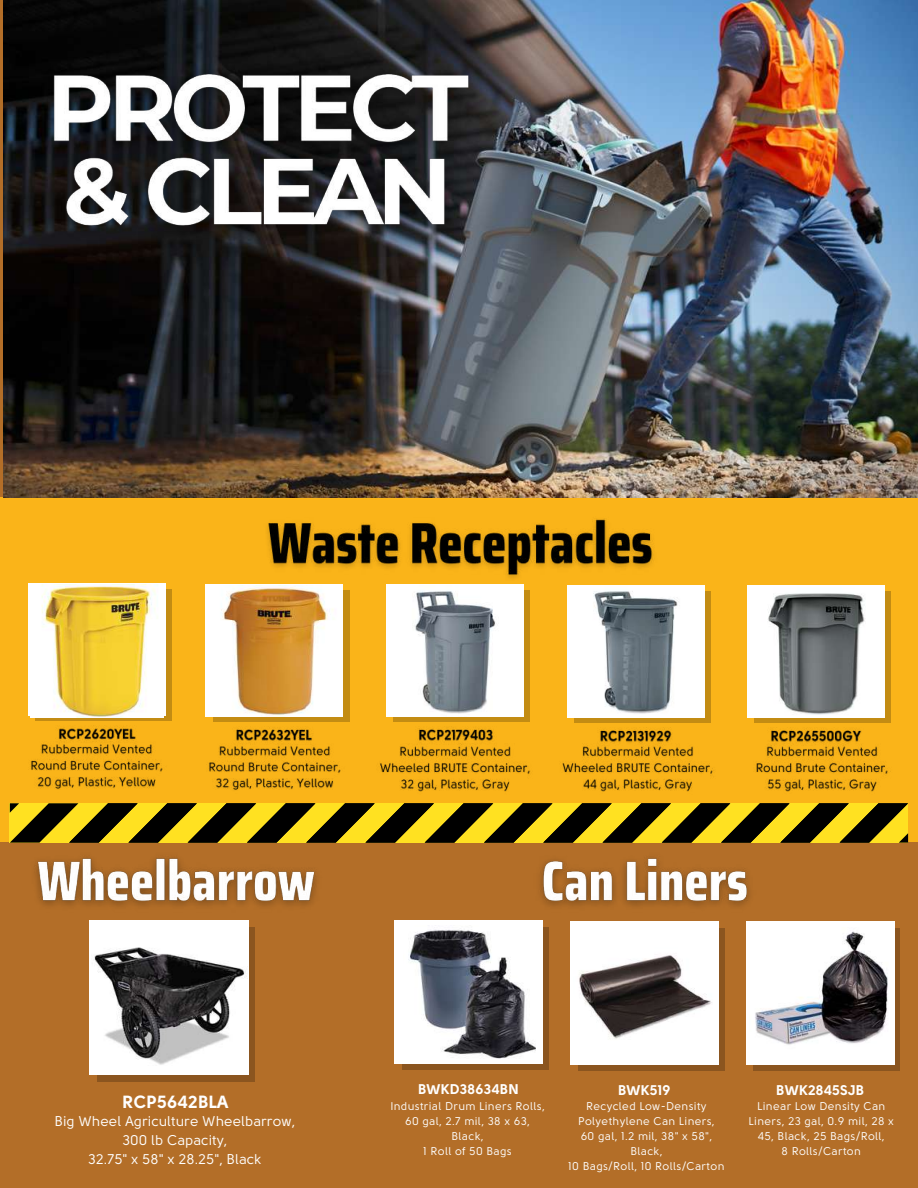
<style>
.page{position:relative;width:918px;height:1188px;background:#b36e28}
.page>*{position:absolute;margin:0;border:0;box-sizing:border-box;transform-origin:0 0}
.t1{font:700 17.7px "Solomon Sans";color:#fff}
.t2{font:14.1px/19.2px "Solomon Sans";color:#fff;text-align:center}
.t3{font:700 13.95px "Solomon Sans";color:#fff}
.t4{font:11.25px/15px "Solomon Sans";letter-spacing:.025em;color:#fff;text-align:center}
</style>
<div class="page">
<div style="left:0;top:497px;width:918px;height:344px;background:#fab419"></div>
<div style="left:394px;top:591px;width:136px;height:131px;background:#c38c13"></div>
<div style="left:387px;top:585px;width:137px;height:132px;background:#fff"></div>
<svg style="left:574px;top:591px;width:136px;height:132px"></svg>
<div style="left:567px;top:585px;width:137px;height:133px;background:#fff"></div>
<svg style="left:36px;top:589px;width:136px;height:132px"></svg>
<div style="left:28px;top:584px;width:138px;height:132px;background:#fff"></div>
<div style="left:213px;top:591px;width:136px;height:131px;background:#c38c13"></div>
<div style="left:206px;top:585px;width:137px;height:132px;background:#fff"></div>
<svg style="left:754px;top:591px;width:136px;height:132px"></svg>
<div style="left:747px;top:585px;width:137px;height:133px;background:#fff"></div>
<img style="left:4px;top:0;width:914px;height:497px">
<img style="left:31px;top:585px;width:132px;height:132px">
<img style="left:221px;top:588px;width:112px;height:128px">
<img style="left:415px;top:591px;width:80px;height:123px">
<img style="left:593px;top:591px;width:85px;height:123px">
<img style="left:768px;top:593px;width:97px;height:122px">
<div style="left:402px;top:927px;width:146px;height:143px;background:#8b551f"></div>
<div style="left:394px;top:921px;width:149px;height:143px;background:#fff"></div>
<div style="left:578px;top:928px;width:146px;height:143px;background:#8b551f"></div>
<div style="left:570px;top:922px;width:149px;height:143px;background:#fff"></div>
<div style="left:98px;top:928px;width:157px;height:154px;background:#8b551f"></div>
<div style="left:89px;top:921px;width:160px;height:154px;background:#fff"></div>
<svg style="left:754px;top:928px;width:146px;height:143px;background:#946231"></svg>
<div style="left:746px;top:922px;width:148px;height:143px;background:#fff"></div>
<img style="left:94px;top:947px;width:153px;height:118px">
<img style="left:408px;top:929px;width:128px;height:130px">
<img style="left:579px;top:955px;width:133px;height:84px">
<img style="left:755px;top:931px;width:133px;height:114px">
<svg style="left:10px;top:803px;width:898px;height:40px;background:#7f7010"></svg>
<img style="left:29px;top:50px;width:466px;height:203px">
<img style="left:257px;top:518px;width:397px;height:71px">
<img style="left:418px;top:728px;width:75px;height:13px">
<img style="left:379px;top:743px;width:151px;height:49px">
<img style="left:600px;top:728px;width:72px;height:15px">
<img style="left:562px;top:743px;width:152px;height:49px">
<img style="left:58px;top:725px;width:78px;height:17px">
<img style="left:30px;top:742px;width:133px;height:47px">
<img style="left:236px;top:727px;width:76px;height:15px">
<img style="left:209px;top:743px;width:132px;height:47px">
<img style="left:771px;top:728px;width:91px;height:15px">
<img style="left:756px;top:743px;width:135px;height:49px">
<img style="left:22px;top:838px;width:307px;height:83px">
<img style="left:528px;top:838px;width:233px;height:84px">
<h1 class="t1" style="left:123px;top:1094px;width:108px">RCP5642BLA</h1>
<p class="t2" style="left:55px;top:1112px;width:242px">Big Wheel Agriculture Wheelbarrow,<br>300 lb Capacity,<br>32.75" x 58" x 28.25", Black</p>
<p class="t3" style="left:418px;top:1083px;width:103px">BWKD38634BN</p>
<p class="t4" style="left:390px;top:1099px;width:156px">Industrial Drum Liners Rolls,<br>60 gal, 2.7 mil, 38 x 63,<br>Black,<br>1 Roll of 50 Bags</p>
<p class="t3" style="left:618px;top:1084px;width:54px">BWK519</p>
<p class="t4" style="left:568px;top:1099px;width:158px">Recycled Low-Density<br>Polyethylene Can Liners,<br>60 gal, 1.2 mil, 38" x 58",<br>Black,<br>10 Bags/Roll, 10 Rolls/Carton</p>
<p class="t3" style="left:776px;top:1084px;width:89px">BWK2845SJB</p>
<p class="t4" style="left:749px;top:1099px;width:147px">Linear Low Density Can<br>Liners, 23 gal, 0.9 mil, 28 x<br>45, Black, 25 Bags/Roll,<br>8 Rolls/Carton</p>
</div>
